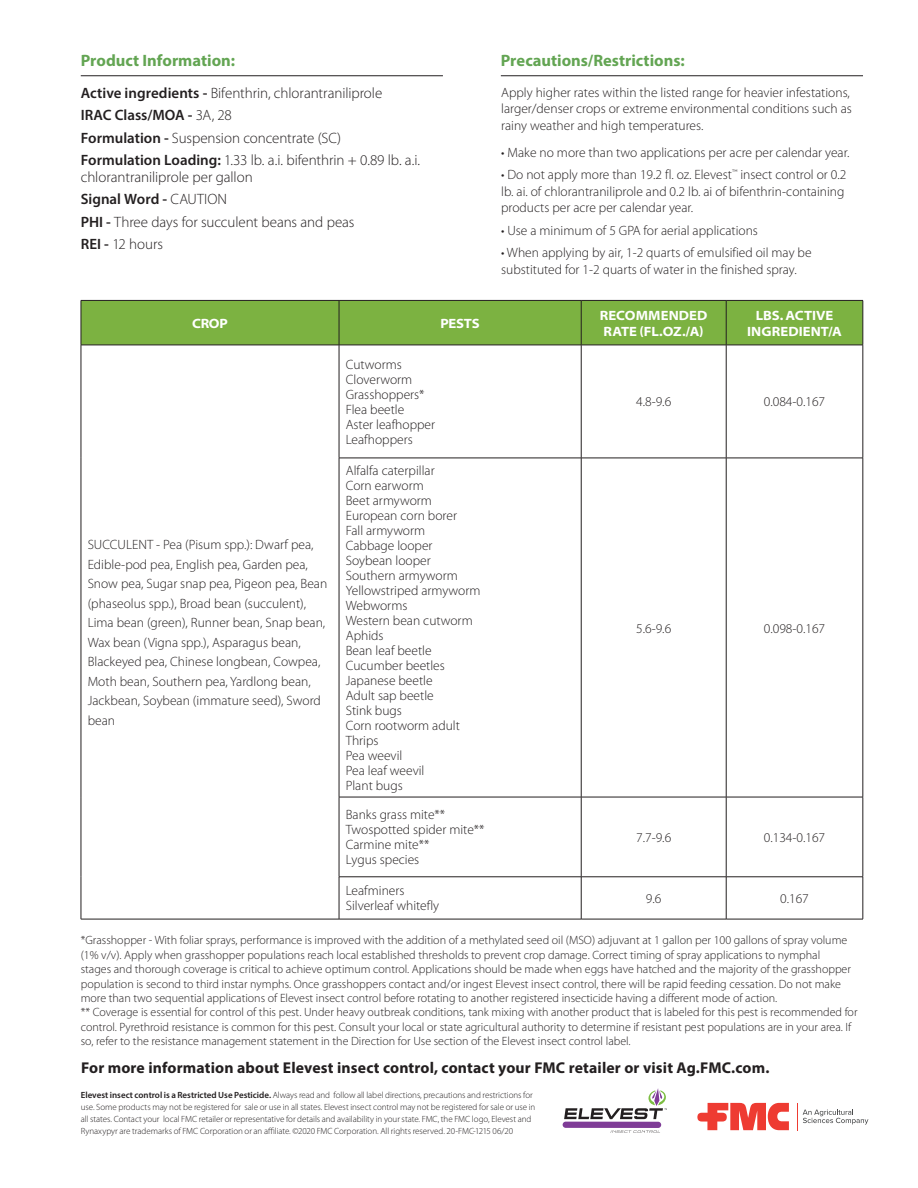
<style>
.page{position:relative;width:918px;height:1188px;background:#fff}
.page>*{position:absolute;margin:0;border:0;box-sizing:border-box;transform-origin:0 0}
.Green_subheaders_w_r{font:700 16.5px "Myriad Pro";color:#63a553}
.t1{font:700 15.75px "Myriad Pro";letter-spacing:.01em;color:#231f20}
.body_text{font:300 15px/22.5px "Myriad Pro";letter-spacing:-.005em;color:#231f20}
.body_text-2{font:300 13.5px/15px "Myriad Pro";color:#231f20}
.t2{font:700 semi-expanded 13.5px/16.2px "Myriad Pro";color:#fff}
.body_text-3{font:300 12px/14.4px "Myriad Pro";color:#231f20}
.legal{font:300 9px/12px "Myriad Pro";letter-spacing:-.005em;color:#231f20}
.s1{font-weight:600}
</style>
<div class="page">
<svg style="left:697px;top:1103px;width:92px;height:27px"></svg>
<svg style="left:802px;top:1109px;width:66px;height:16px"></svg>
<hr style="left:81px;top:75px;width:362px;height:1px;background:#231f20">
<hr style="left:501px;top:75px;width:362px;height:1px;background:#231f20">
<svg style="left:611px;top:1130px;width:49px;height:3px"></svg>
<div style="left:563px;top:1122px;width:98px;height:6px;background:#7f3c97;border-radius:3px"></div>
<svg style="left:564px;top:1088px;width:103px;height:31px"></svg>
<div style="left:82px;top:301px;width:781px;height:44px;background:#7cb241"></div>
<hr style="left:81px;top:300px;width:258px;height:1px;background:#231f20">
<hr style="left:81px;top:301px;width:1px;height:44px;background:#231f20">
<hr style="left:339px;top:300px;width:242px;height:1px;background:#231f20">
<hr style="left:339px;top:301px;width:1px;height:44px;background:#231f20">
<hr style="left:581px;top:300px;width:145px;height:1px;background:#231f20">
<hr style="left:581px;top:301px;width:1px;height:44px;background:#231f20">
<hr style="left:726px;top:300px;width:137px;height:1px;background:#231f20">
<hr style="left:726px;top:301px;width:1px;height:44px;background:#231f20">
<hr style="left:863px;top:301px;width:1px;height:44px;background:#231f20">
<hr style="left:81px;top:345px;width:258px;height:1px;background:#231f20">
<hr style="left:81px;top:345px;width:1px;height:113px;background:#231f20">
<hr style="left:339px;top:345px;width:242px;height:1px;background:#231f20">
<hr style="left:339px;top:345px;width:1px;height:113px;background:#231f20">
<hr style="left:581px;top:345px;width:145px;height:1px;background:#231f20">
<hr style="left:581px;top:345px;width:1px;height:113px;background:#231f20">
<hr style="left:726px;top:345px;width:137px;height:1px;background:#231f20">
<hr style="left:726px;top:345px;width:1px;height:113px;background:#231f20">
<hr style="left:863px;top:345px;width:1px;height:113px;background:#231f20">
<hr style="left:81px;top:458px;width:1px;height:339px;background:#231f20">
<hr style="left:339px;top:458px;width:242px;height:1px;background:#231f20">
<hr style="left:339px;top:458px;width:1px;height:339px;background:#231f20">
<hr style="left:581px;top:458px;width:145px;height:1px;background:#231f20">
<hr style="left:581px;top:458px;width:1px;height:339px;background:#231f20">
<hr style="left:726px;top:458px;width:137px;height:1px;background:#231f20">
<hr style="left:726px;top:458px;width:1px;height:339px;background:#231f20">
<hr style="left:863px;top:458px;width:1px;height:339px;background:#231f20">
<hr style="left:81px;top:797px;width:1px;height:80px;background:#231f20">
<hr style="left:339px;top:797px;width:242px;height:1px;background:#231f20">
<hr style="left:339px;top:797px;width:1px;height:80px;background:#231f20">
<hr style="left:581px;top:797px;width:145px;height:1px;background:#231f20">
<hr style="left:581px;top:797px;width:1px;height:80px;background:#231f20">
<hr style="left:726px;top:797px;width:137px;height:1px;background:#231f20">
<hr style="left:726px;top:797px;width:1px;height:80px;background:#231f20">
<hr style="left:863px;top:797px;width:1px;height:80px;background:#231f20">
<hr style="left:81px;top:877px;width:1px;height:42px;background:#231f20">
<hr style="left:339px;top:877px;width:242px;height:1px;background:#231f20">
<hr style="left:339px;top:877px;width:1px;height:42px;background:#231f20">
<hr style="left:581px;top:877px;width:145px;height:1px;background:#231f20">
<hr style="left:581px;top:877px;width:1px;height:42px;background:#231f20">
<hr style="left:726px;top:877px;width:137px;height:1px;background:#231f20">
<hr style="left:726px;top:877px;width:1px;height:42px;background:#231f20">
<hr style="left:863px;top:877px;width:1px;height:42px;background:#231f20">
<hr style="left:81px;top:919px;width:258px;height:1px;background:#231f20">
<hr style="left:339px;top:919px;width:242px;height:1px;background:#231f20">
<hr style="left:581px;top:919px;width:145px;height:1px;background:#231f20">
<hr style="left:726px;top:919px;width:137px;height:1px;background:#231f20">
<p class="Green_subheaders_w_r" style="left:81px;top:50px;width:156px">Product Information:</p>
<p class="body_text" style="left:81px;top:81px;width:341px"><span class="s1">Active ingredients -</span> Bifenthrin, chlorantraniliprole<br><span class="s1">IRAC Class/MOA -</span> 3A, 28<br><span class="s1">Formulation -</span> Suspension concentrate (SC)<br><span class="s1">Formulation Loading:</span> 1.33 lb. a.i. bifenthrin + 0.89 lb. a.i.</p>
<p class="body_text" style="left:81px;top:165px;width:275px">chlorantraniliprole per gallon<br><span class="s1">Signal Word -</span> CAUTION<br><span class="s1">PHI -</span> Three days for succulent beans and peas<br><span class="s1">REI -</span> 12 hours</p>
<p class="Green_subheaders_w_r" style="left:501px;top:50px;width:185px">Precautions/Restrictions:</p>
<p class="body_text-2" style="left:501px;top:84px;width:352px;line-height:16.5px">Apply higher rates within the listed range for heavier infestations, larger/denser crops or extreme environmental conditions such as rainy weather and high temperatures.</p>
<p class="body_text-2" style="left:501px;top:144px;width:350px">• Make no more than two applications per acre per calendar year.</p>
<p class="body_text-2" style="left:501px;top:166px;width:347px;line-height:16.5px">• Do not apply more than 19.2 fl. oz. Elevest<sup>™</sup> insect control or 0.2 lb. ai. of chlorantraniliprole and 0.2 lb. ai of bifenthrin-containing products per acre per calendar year.</p>
<p class="body_text-2" style="left:501px;top:222px;width:258px">• Use a minimum of 5 GPA for aerial applications</p>
<p class="body_text-2" style="left:501px;top:244px;width:312px;line-height:16.5px">• When applying by air, 1-2 quarts of emulsified oil may be substituted for 1-2 quarts of water in the finished spray.</p>
<p class="t2" style="left:192px;top:315px;width:37px">CROP</p>
<p class="t2" style="left:441px;top:315px;width:41px">PESTS</p>
<p class="t2" style="left:600px;top:307px;width:109px">RECOMMENDED<br>RATE (FL.OZ./A)</p>
<p class="t2" style="left:747px;top:307px;width:96px;text-align:center">LBS. ACTIVE<br>INGREDIENT/A</p>
<p class="body_text-2" style="left:88px;top:535px;width:241px;line-height:19.5px">SUCCULENT - Pea (Pisum spp.): Dwarf pea, Edible-pod pea, English pea, Garden pea, Snow pea, Sugar snap pea, Pigeon pea, Bean (phaseolus spp.), Broad bean (succulent), Lima bean (green), Runner bean, Snap bean, Wax bean (Vigna spp.), Asparagus bean, Blackeyed pea, Chinese longbean, Cowpea, Moth bean, Southern pea, Yardlong bean, Jackbean, Soybean (immature seed), Sword bean</p>
<p class="body_text-2" style="left:346px;top:357px;width:91px">Cutworms<br>Cloverworm<br>Grasshoppers*<br>Flea beetle<br>Aster leafhopper<br>Leafhoppers</p>
<p class="body_text-2" style="left:346px;top:463px;width:136px">Alfalfa caterpillar<br>Corn earworm<br>Beet armyworm<br>European corn borer<br>Fall armyworm<br>Cabbage looper<br>Soybean looper<br>Southern armyworm<br>Yellowstriped armyworm<br>Webworms<br>Western bean cutworm<br>Aphids<br>Bean leaf beetle<br>Cucumber beetles<br>Japanese beetle<br>Adult sap beetle<br>Stink bugs<br>Corn rootworm adult<br>Thrips<br>Pea weevil<br>Pea leaf weevil<br>Plant bugs</p>
<p class="body_text-2" style="left:346px;top:807px;width:140px">Banks grass mite**<br>Twospotted spider mite**<br>Carmine mite**<br>Lygus species</p>
<p class="body_text-2" style="left:636px;top:394px;width:37px">4.8-9.6</p>
<p class="body_text-2" style="left:764px;top:394px;width:63px">0.084-0.167</p>
<p class="body_text-2" style="left:636px;top:620px;width:37px">5.6-9.6</p>
<p class="body_text-2" style="left:764px;top:620px;width:63px">0.098-0.167</p>
<p class="body_text-2" style="left:636px;top:830px;width:37px">7.7-9.6</p>
<p class="body_text-2" style="left:764px;top:830px;width:63px">0.134-0.167</p>
<p class="body_text-2" style="left:346px;top:883px;width:95px">Leafminers<br>Silverleaf whitefly</p>
<p class="body_text-2" style="left:646px;top:891px;width:17px">9.6</p>
<p class="body_text-2" style="left:780px;top:891px;width:30px">0.167</p>
<p class="body_text-3" style="left:81px;top:933px;width:778px">*Grasshopper - With foliar sprays, performance is improved with the addition of a methylated seed oil (MSO) adjuvant at 1 gallon per 100 gallons of spray volume (1% v/v). Apply when grasshopper populations reach local established thresholds to prevent crop damage. Correct timing of spray applications to nymphal<br>stages and thorough coverage is critical to achieve optimum control. Applications should be made when eggs have hatched and the majority of the grasshopper population is second to third instar nymphs. Once grasshoppers contact and/or ingest Elevest insect control, there will be rapid feeding cessation. Do not make more than two sequential applications of Elevest insect control before rotating to another registered insecticide having a different mode of action.<br>** Coverage is essential for control of this pest. Under heavy outbreak conditions, tank mixing with another product that is labeled for this pest is recommended for control. Pyrethroid resistance is common for this pest. Consult your local or state agricultural authority to determine if resistant pest populations are in your area. If so, refer to the resistance management statement in the Direction for Use section of the Elevest insect control label.</p>
<p class="t1" style="left:81px;top:1057px;width:690px">For more information about Elevest insect control, contact your FMC retailer or visit Ag.FMC.com.</p>
<p class="legal" style="left:81px;top:1089px;width:456px"><span class="s1">Elevest insect control is a Restricted Use Pesticide.</span> Always read and follow all label directions, precautions and restrictions for use. Some products may not be registered for sale or use in all states. Elevest insect control may not be registered for sale or use in all states. Contact your local FMC retailer or representative for details and availability in your state. FMC, the FMC logo, Elevest and Rynaxypyr are trademarks of FMC Corporation or an affiliate. ©2020 FMC Corporation. All rights reserved. 20-FMC-1215 06/20</p>
</div>
